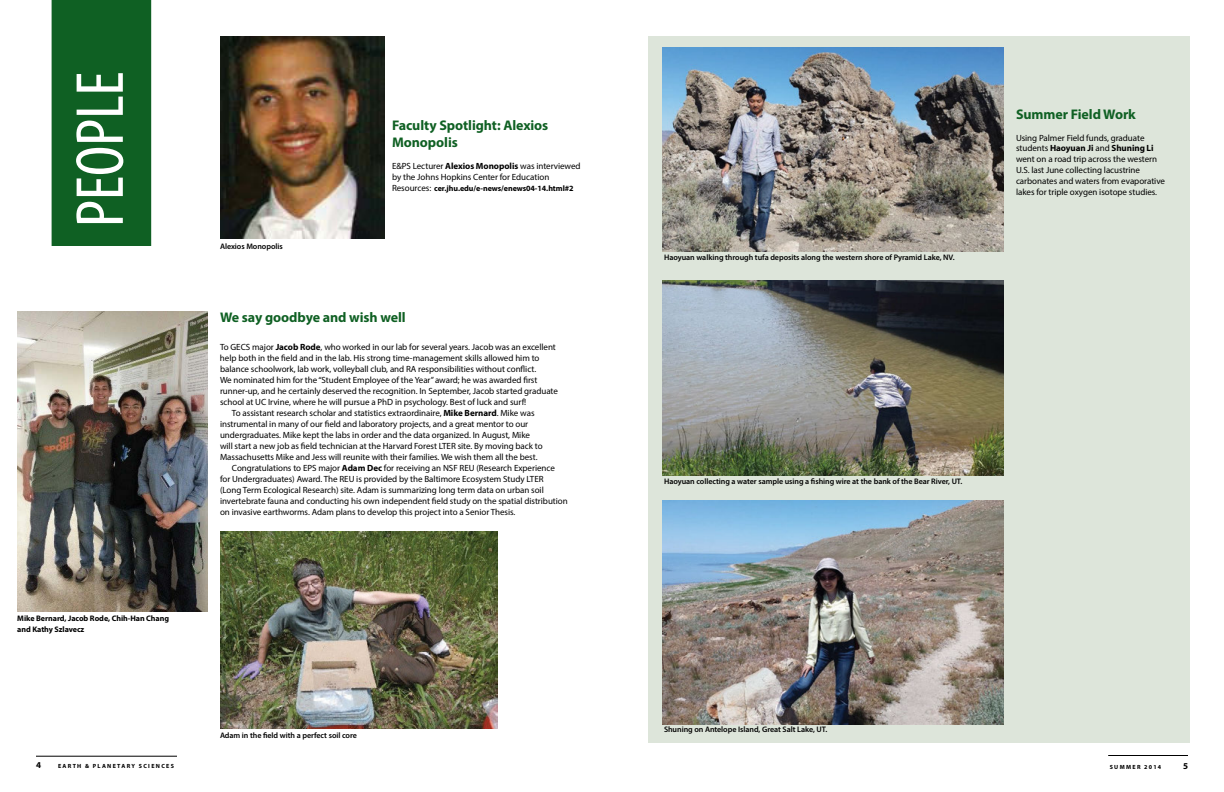
<style>
.page{position:relative;width:1224px;height:792px;background:#fff}
.page>*{position:absolute;margin:0;border:0;box-sizing:border-box;transform-origin:0 0}
.t1{font:condensed 68.6px "Myriad Pro";letter-spacing:-.005em;color:#fff}
.t2{font:700 14px/16.8px "Myriad Pro";letter-spacing:-.005em;color:#0f6023}
.t3{font:9px/11px "Myriad Pro";letter-spacing:-.005em;color:#000}
.t4{font:700 9px "Myriad Pro";color:#000}
.t5{font:600 8px "Myriad Pro";letter-spacing:-.005em;color:#000}
.t6{font:700 8px/11px "Myriad Pro";letter-spacing:-.005em;color:#000}
.t7{font:700 6px "Myriad Pro";letter-spacing:.22em;color:#000}
.s1{font-weight:700}
.s2{font-weight:400;font-size:9px}
</style>
<div class="page">
<hr style="left:36px;top:756px;width:141px;height:1px;background:#000">
<hr style="left:1108px;top:755px;width:80px;height:1px;background:#000">
<div style="left:648px;top:36px;width:541px;height:707px;background:#dde5da"></div>
<img style="left:662px;top:500px;width:342px;height:224px">
<img style="left:662px;top:281px;width:342px;height:194px">
<img style="left:662px;top:48px;width:342px;height:203px">
<img style="left:221px;top:531px;width:276px;height:198px">
<img style="left:17px;top:312px;width:191px;height:300px">
<div style="left:52px;top:0;width:99px;height:246px;background:#0f6023"></div>
<img style="left:220px;top:36px;width:164px;height:203px">
<h1 class="t1" style="left:59px;top:227px;width:157px;rotate:-90deg">PEOPLE</h1>
<p class="t6" style="left:17px;top:613px;width:153px">Mike Bernard, Jacob Rode, Chih-Han Chang and Kathy Szlavecz</p>
<p class="t5" style="left:220px;top:242px;width:64px">Alexios Monopolis</p>
<h2 class="t2" style="left:392px;top:116px;width:158px">Faculty Spotlight: Alexios<br>Monopolis</h2>
<p class="t3" style="left:392px;top:160px;width:190px">E&amp;PS Lecturer <span class="s1">Alexios Monopolis</span> was interviewed by the Johns Hopkins Center for Education</p>
<p class="t6" style="left:392px;top:182px;width:183px"><span class="s2">Resources:</span> cer.jhu.edu/e-news/enews04-14.html#2</p>
<h2 class="t2" style="left:220px;top:308px;width:187px">We say goodbye and wish well</h2>
<p class="t3" style="left:220px;top:341px;width:337px">To GECS major <span class="s1">Jacob Rode</span>, who worked in our lab for several years. Jacob was an excellent</p>
<p class="t3" style="left:220px;top:352px;width:321px">help both in the field and in the lab. His strong time-management skills allowed him to</p>
<p class="t3" style="left:220px;top:363px;width:318px">balance schoolwork, lab work, volleyball club, and RA responsibilities without conflict.</p>
<p class="t3" style="left:220px;top:374px;width:319px">We nominated him for the “Student Employee of the Year” award; he was awarded first</p>
<p class="t3" style="left:220px;top:385px;width:339px">runner-up, and he certainly deserved the recognition. In September, Jacob started graduate</p>
<p class="t3" style="left:220px;top:396px;width:308px">school at UC Irvine, where he will pursue a PhD in psychology. Best of luck and surf!</p>
<p class="t3" style="left:232px;top:407px;width:304px">To assistant research scholar and statistics extraordinaire, <span class="s1">Mike Bernard</span>. Mike was</p>
<p class="t3" style="left:220px;top:418px;width:310px">instrumental in many of our field and laboratory projects, and a great mentor to our</p>
<p class="t3" style="left:220px;top:429px;width:312px">undergraduates. Mike kept the labs in order and the data organized. In August, Mike</p>
<p class="t3" style="left:220px;top:440px;width:324px">will start a new job as field technician at the Harvard Forest LTER site. By moving back to</p>
<p class="t3" style="left:220px;top:451px;width:319px">Massachusetts Mike and Jess will reunite with their families. We wish them all the best.</p>
<p class="t3" style="left:232px;top:462px;width:324px">Congratulations to EPS major <span class="s1">Adam Dec</span> for receiving an NSF REU (Research Experience</p>
<p class="t3" style="left:220px;top:473px;width:325px">for Undergraduates) Award. The REU is provided by the Baltimore Ecosystem Study LTER</p>
<p class="t3" style="left:220px;top:484px;width:325px">(Long Term Ecological Research) site. Adam is summarizing long term data on urban soil</p>
<p class="t3" style="left:220px;top:495px;width:349px">invertebrate fauna and conducting his own independent field study on the spatial distribution</p>
<p class="t3" style="left:220px;top:506px;width:297px">on invasive earthworms. Adam plans to develop this project into a Senior Thesis.</p>
<p class="t5" style="left:220px;top:730px;width:138px">Adam in the field with a perfect soil core</p>
<p class="t5" style="left:664px;top:252px;width:292px">Haoyuan walking through tufa deposits along the western shore of Pyramid Lake, NV.</p>
<h2 class="t2" style="left:1016px;top:105px;width:121px">Summer Field Work</h2>
<p class="t3" style="left:1016px;top:132px;width:151px">Using Palmer Field funds, graduate students <span class="s1">Haoyuan Ji</span> and <span class="s1">Shuning Li </span>went on a road trip across the western U.S. last June collecting lacustrine carbonates and waters from evaporative lakes for triple oxygen isotope studies.</p>
<p class="t5" style="left:664px;top:476px;width:300px">Haoyuan collecting a water sample using a fishing wire at the bank of the Bear River, UT.</p>
<p class="t5" style="left:664px;top:724px;width:165px">Shuning on Antelope Island, Great Salt Lake, UT.</p>
<p class="t4" style="left:36px;top:759px;width:6px">4</p>
<p class="t7" style="left:58px;top:762px;width:90px">Earth &amp; Pl anetary Scie</p>
<p class="t7" style="left:156px;top:762px;width:11px">nces</p>
<p class="t7" style="left:1110px;top:763px;width:17px">Summe</p>
<p class="t7" style="left:1137px;top:763px;width:26px">r 2014</p>
<p class="t4" style="left:1183px;top:760px;width:6px">5</p>
</div>
